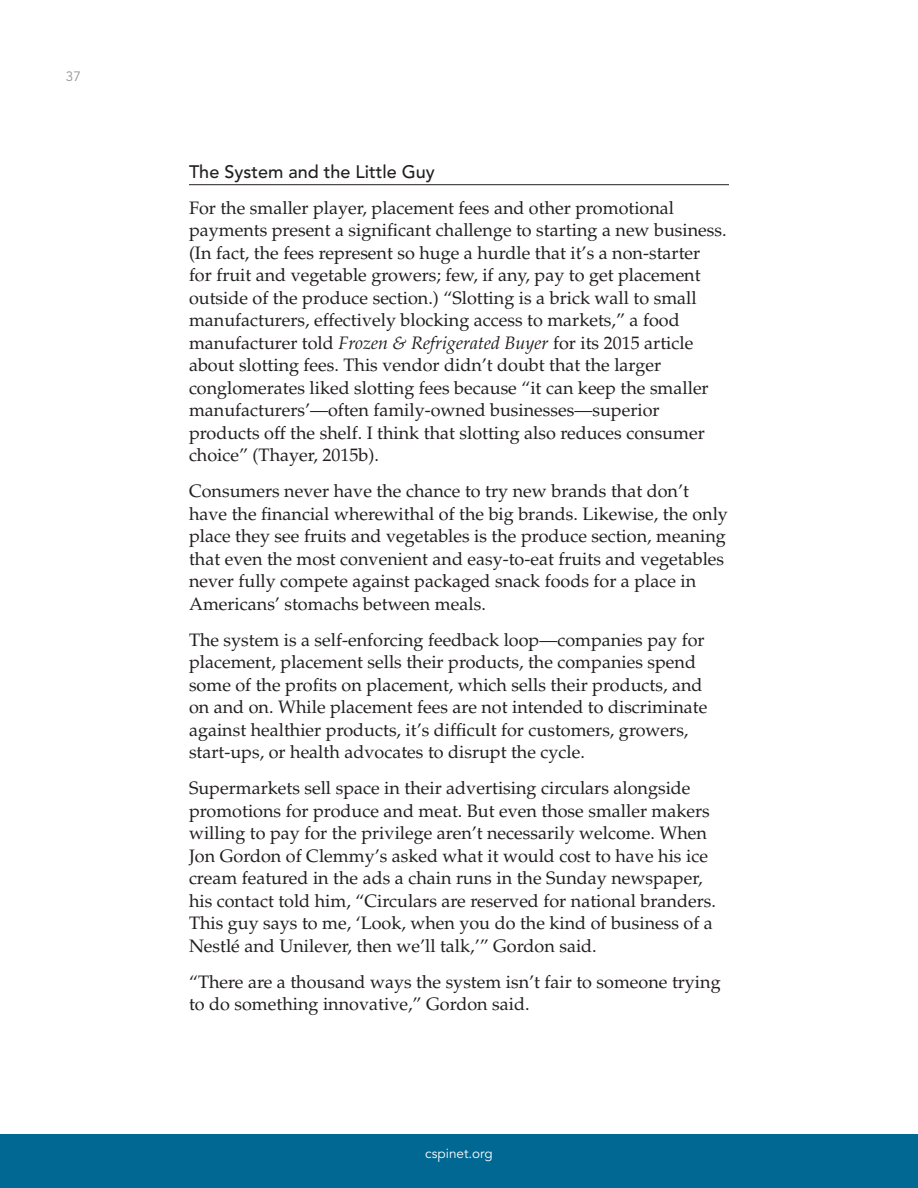
<style>
.page{position:relative;width:918px;height:1188px;background:#fff}
.page>*{position:absolute;margin:0;border:0;box-sizing:border-box;transform-origin:0 0}
.Main_Text{font:18px/22.5px "Palatino LT Std";color:#231f20}
.Second_Subhead{font:500 18px "Avenir LT Std";color:#231f20}
.t1{font:13.5px "Avenir LT Std";color:#fff}
.t2{font:13.5px "Avenir LT Std";color:#939598}
.s1{font-style:italic}
</style>
<div class="page">
<div style="left:0;top:1134px;width:918px;height:54px;background:#006893"></div>
<hr style="left:189px;top:184px;width:540px;height:1px;background:#231f20">
<p class="t2" style="left:66px;top:69px;width:17px">37</p>
<p class="Second_Subhead" style="left:189px;top:161px;width:247px">The System and the Little Guy</p>
<p class="Main_Text" style="left:189px;top:197px;width:539px">For the smaller player, placement fees and other promotional payments present a significant challenge to starting a new business. (In fact, the fees represent so huge a hurdle that it’s a non-starter for fruit and vegetable growers; few, if any, pay to get placement outside of the produce section.) “Slotting is a brick wall to small manufacturers, effectively blocking access to markets,” a food manufacturer told <span class="s1">Frozen &amp; Refrigerated Buyer</span> for its 2015 article about slotting fees. This vendor didn’t doubt that the larger conglomerates liked slotting fees because “it can keep the smaller manufacturers’—often family-owned businesses—superior products off the shelf. I think that slotting also reduces consumer choice” (Thayer, 2015b).</p>
<p class="Main_Text" style="left:189px;top:480px;width:540px">Consumers never have the chance to try new brands that don’t have the financial wherewithal of the big brands. Likewise, the only place they see fruits and vegetables is the produce section, meaning that even the most convenient and easy-to-eat fruits and vegetables never fully compete against packaged snack foods for a place in Americans’ stomachs between meals.</p>
<p class="Main_Text" style="left:189px;top:629px;width:520px">The system is a self-enforcing feedback loop—companies pay for placement, placement sells their products, the companies spend some of the profits on placement, which sells their products, and on and on. While placement fees are not intended to discriminate against healthier products, it’s difficult for customers, growers, start-ups, or health advocates to disrupt the cycle.</p>
<p class="Main_Text" style="left:189px;top:777px;width:528px">Supermarkets sell space in their advertising circulars alongside promotions for produce and meat. But even those smaller makers willing to pay for the privilege aren’t necessarily welcome. When Jon Gordon of Clemmy’s asked what it would cost to have his ice cream featured in the ads a chain runs in the Sunday newspaper, his contact told him, “Circulars are reserved for national branders.<br>This guy says to me, ‘Look, when you do the kind of business of a Nestlé and Unilever, then we’ll talk,’” Gordon said.</p>
<p class="Main_Text" style="left:189px;top:971px;width:533px">“There are a thousand ways the system isn’t fair to someone trying to do something innovative,” Gordon said.</p>
<p class="t1" style="left:425px;top:1145px;width:69px">cspinet.org</p>
</div>
